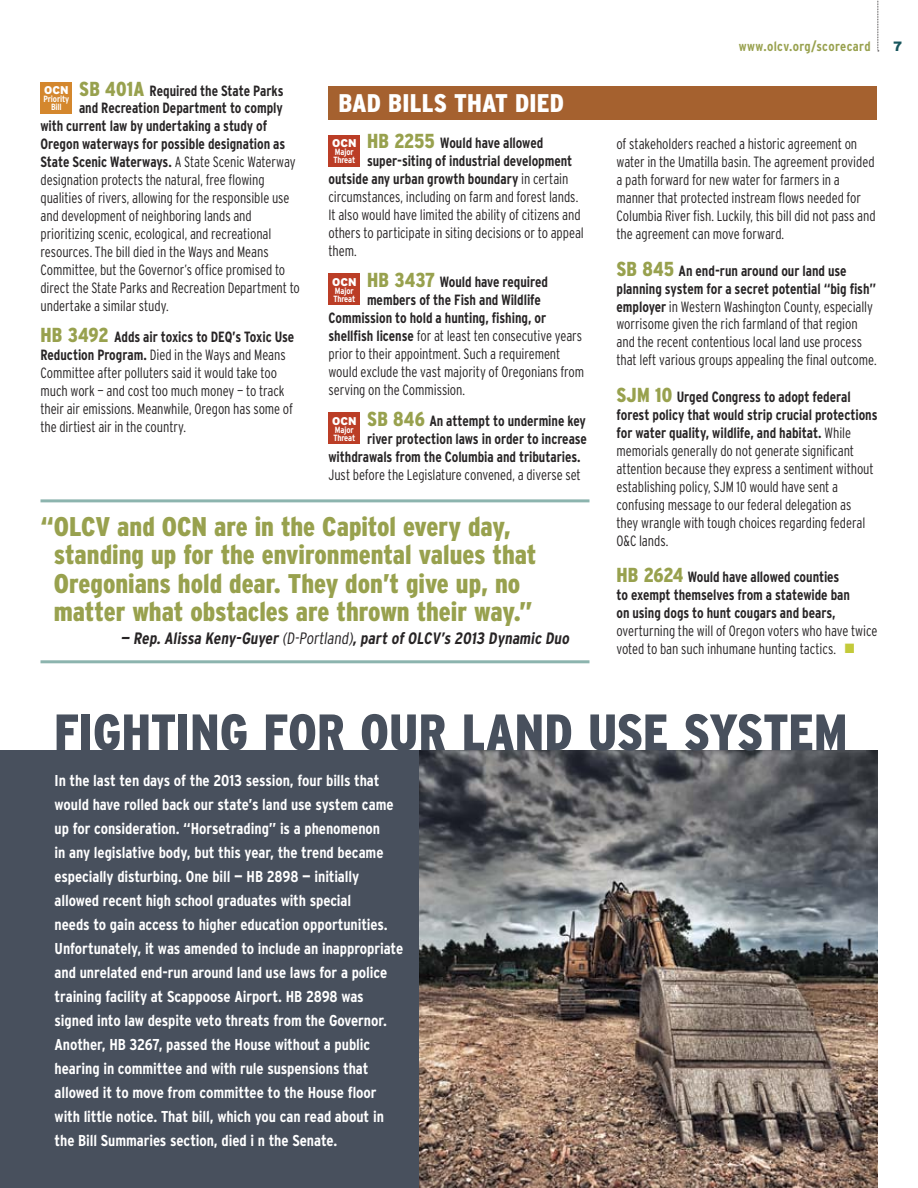
<style>
.page{position:relative;width:918px;height:1188px;background:#fff}
.page>*{position:absolute;margin:0;border:0;box-sizing:border-box;transform-origin:0 0}
.t1{font:900 condensed 51px "Interstate";color:#48505d}
.t2{font:900 condensed 27px/28.5px "Interstate";color:#98a14e}
.t3{font:900 condensed 25.5px "Interstate";color:#fff}
.t4{font:700 condensed 16.5px "Interstate";color:#272425}
.t5{font:700 condensed 15.75px/24px "Interstate";letter-spacing:-.005em;color:#fff}
.t6{font:300 condensed 14.85px/18px "Interstate";letter-spacing:-.005em;color:#272425;scale:.95 1}
.t7{font:700 condensed 14.85px/18px "Interstate";letter-spacing:-.005em;color:#272425;scale:.95 1}
.t8{font:700 condensed 13.5px "Interstate";letter-spacing:.025em;color:#98a14e}
.t9{font:900 13.5px "Interstate";color:#18565d}
.t10{font:900 11.25px "Interstate";color:#fff}
.t11{font:700 condensed 9px/8.2px "Interstate";letter-spacing:-.015em;color:#fff}
.s1{font-weight:900;font-size:20.25px;color:#98a14e}
.s2{font-weight:300}
.s3{font-weight:700}
.s4{color:#c3ca3a}
</style>
<div class="page">
<div style="left:0;top:750px;width:878px;height:438px;background:#48505d"></div>
<img style="left:419px;top:750px;width:459px;height:438px">
<svg style="left:878px;top:0;width:1px;height:52px"></svg>
<div style="left:40px;top:82px;width:32px;height:32px;background:#d4872d"></div>
<div style="left:328px;top:135px;width:32px;height:31px;background:#bb3d26"></div>
<div style="left:328px;top:274px;width:32px;height:31px;background:#bb3d26"></div>
<div style="left:328px;top:413px;width:32px;height:31px;background:#bb3d26"></div>
<hr style="left:40px;top:499px;width:550px;height:3px;background:#8cb4ae">
<hr style="left:40px;top:660px;width:550px;height:3px;background:#8cb4ae">
<div style="left:328px;top:86px;width:550px;height:34px;background:#a5612f"></div>
<p class="t7" style="left:79px;top:81px;width:217px"><span class="s1">SB 401A</span> Required the State Parks</p>
<p class="t7" style="left:79px;top:99px;width:216px">and Recreation Department to comply</p>
<p class="t7" style="left:40px;top:117px;width:240px">with current law by undertaking a study of</p>
<p class="t7" style="left:40px;top:135px;width:259px">Oregon waterways for possible designation as</p>
<p class="t7" style="left:40px;top:153px;width:270px">State Scenic Waterways. <span class="s2">A State Scenic Waterway</span></p>
<p class="t6" style="left:40px;top:171px;width:238px">designation protects the natural, free flowing</p>
<p class="t6" style="left:40px;top:189px;width:264px">qualities of rivers, allowing for the responsible use</p>
<p class="t6" style="left:40px;top:207px;width:224px">and development of neighboring lands and</p>
<p class="t6" style="left:40px;top:225px;width:245px">prioritizing scenic, ecological, and recreational</p>
<p class="t6" style="left:40px;top:243px;width:242px">resources. The bill died in the Ways and Means</p>
<p class="t6" style="left:40px;top:261px;width:259px">Committee, but the Governor’s office promised to</p>
<p class="t6" style="left:40px;top:279px;width:275px">direct the State Parks and Recreation Department to</p>
<p class="t6" style="left:40px;top:297px;width:136px">undertake a similar study.</p>
<p class="t6" style="left:40px;top:328px;width:269px"><span class="s1">HB 3492</span> <span class="s3">Adds air toxics to DEQ’s Toxic Use Reduction Program.</span> Died in the Ways and Means Committee after polluters said it would take too much work — and cost too much money — to track their air emissions. Meanwhile, Oregon has some of the dirtiest air in the country.</p>
<p class="t10" style="left:44px;top:83px;width:9px">OCN</p>
<p class="t11" style="left:43px;top:95px;width:27px;text-align:center">Priority<br>Bill</p>
<h3 class="t3" style="left:338px;top:89px;width:76px">Bad Bills</h3>
<h3 class="t3" style="left:454px;top:89px;width:109px">THAT died</h3>
<p class="t7" style="left:367px;top:134px;width:187px"><span class="s1">HB 2255</span> Would have allowed</p>
<p class="t7" style="left:367px;top:152px;width:218px">super-siting of industrial development</p>
<p class="t7" style="left:329px;top:170px;width:254px">outside any urban growth boundary <span class="s2">in certain</span></p>
<p class="t6" style="left:329px;top:188px;width:264px">circumstances, including on farm and forest lands.</p>
<p class="t6" style="left:329px;top:206px;width:267px">It also would have limited the ability of citizens and</p>
<p class="t6" style="left:329px;top:224px;width:270px">others to participate in siting decisions or to appeal</p>
<p class="t6" style="left:329px;top:242px;width:31px">them.</p>
<p class="t10" style="left:332px;top:275px;width:9px">OCN</p>
<p class="t11" style="left:333px;top:287px;width:23px">Major<br>Threat</p>
<p class="t10" style="left:332px;top:136px;width:9px">OCN</p>
<p class="t11" style="left:333px;top:148px;width:23px">Major<br>Threat</p>
<p class="t7" style="left:367px;top:273px;width:192px"><span class="s1">HB 3437</span> Would have required</p>
<p class="t7" style="left:367px;top:291px;width:185px">members of the Fish and Wildlife</p>
<p class="t7" style="left:328px;top:309px;width:231px">Commission to hold a hunting, fishing, or</p>
<p class="t6" style="left:328px;top:327px;width:268px"><span class="s3">shellfish license</span> for at least ten consecutive years</p>
<p class="t6" style="left:328px;top:345px;width:246px">prior to their appointment. Such a requirement</p>
<p class="t6" style="left:328px;top:363px;width:271px">would exclude the vast majority of Oregonians from</p>
<p class="t6" style="left:328px;top:381px;width:145px">serving on the Commission.</p>
<p class="t10" style="left:332px;top:414px;width:9px">OCN</p>
<p class="t11" style="left:333px;top:426px;width:23px">Major<br>Threat</p>
<p class="t7" style="left:367px;top:412px;width:232px"><span class="s1">SB 846</span> An attempt to undermine key</p>
<p class="t7" style="left:367px;top:430px;width:233px">river protection laws in order to increase</p>
<p class="t7" style="left:329px;top:448px;width:267px">withdrawals from the Columbia and tributaries.</p>
<p class="t6" style="left:329px;top:466px;width:267px">Just before the Legislature convened, a diverse set</p>
<h2 class="t2" style="left:54px;top:512px;width:484px;text-indent:-13px">“OLCV and OCN are in the Capitol every day, standing up for the environmental values that Oregonians hold dear. They don’t give up, no matter what obstacles are thrown their way.”</h2>
<p class="t4" style="left:121px;top:629px;width:453px">— Rep. Alissa Keny-Guyer <span class="s2">(D-Portland)</span>, part of OLCV’s 2013 Dynamic Duo</p>
<p class="t8" style="left:739px;top:39px;width:134px">www.olcv.org/scorecard</p>
<p class="t9" style="left:893px;top:39px;width:11px">7</p>
<p class="t6" style="left:617px;top:135px;width:274px">of stakeholders reached a historic agreement on water in the Umatilla basin. The agreement provided a path forward for new water for farmers in a manner that protected instream flows needed for Columbia River fish. Luckily, this bill did not pass and the agreement can move forward.</p>
<p class="t6" style="left:616px;top:261px;width:275px"><span class="s1">SB 845</span> <span class="s3">An end-run around our land use planning system for a secret potential “big fish” employer</span> in Western Washington County, especially worrisome given the rich farmland of that region and the recent contentious local land use process that left various groups appealing the final outcome.</p>
<p class="t6" style="left:616px;top:388px;width:276px"><span class="s1">SJM 10</span> <span class="s3">Urged Congress to adopt federal forest policy that would strip crucial protections for water quality, wildlife, and habitat.</span> While memorials generally do not generate significant attention because they express a sentiment without establishing policy, SJM 10 would have sent a confusing message to our federal delegation as<br>they wrangle with tough choices regarding federal O&amp;C lands.</p>
<p class="t7" style="left:616px;top:568px;width:247px"><span class="s1">HB 2624</span> Would have allowed counties to exempt themselves from a statewide ban on using dogs to hunt cougars and bears,</p>
<p class="t6" style="left:616px;top:622px;width:276px">overturning the will of Oregon voters who have twice voted to ban such inhumane hunting tactics. <span class="s4">■</span></p>
<h1 class="t1" style="left:54px;top:704px;width:790px">Fighting for Our Land Use System</h1>
<p class="t5" style="left:55px;top:768px;width:350px">In the last ten days of the 2013 session, four bills that would have rolled back our state’s land use system came up for consideration. “Horsetrading” is a phenomenon<br>in any legislative body, but this year, the trend became especially disturbing. One bill — HB 2898 — initially allowed recent high school graduates with special<br>needs to gain access to higher education opportunities.<br>Unfortunately, it was amended to include an inappropriate and unrelated end-run around land use laws for a police training facility at Scappoose Airport. HB 2898 was signed into law despite veto threats from the Governor.<br>Another, HB 3267, passed the House without a public hearing in committee and with rule suspensions that allowed it to move from committee to the House floor with little notice. That bill, which you can read about in the Bill Summaries section, died i n the Senate.</p>
</div>
